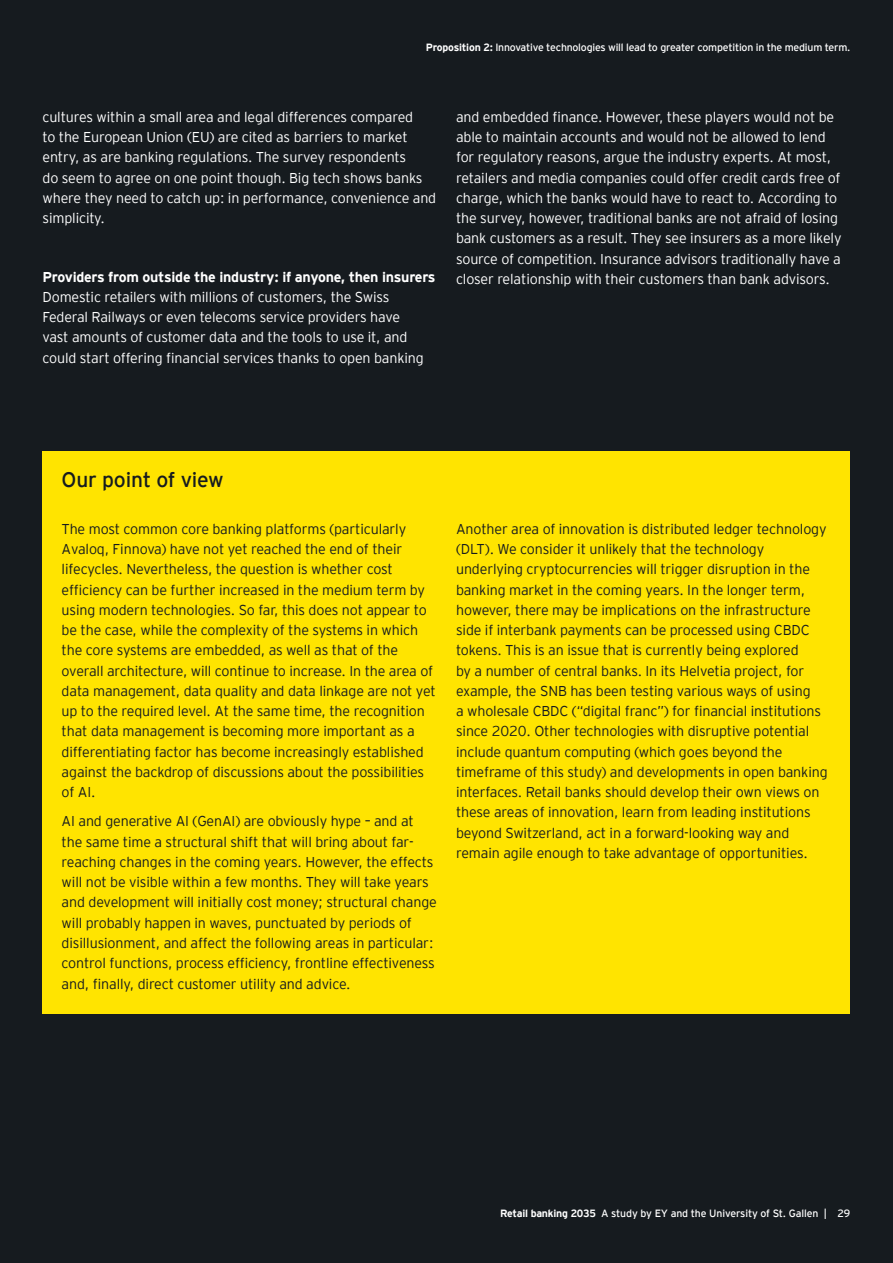
<style>
.page{position:relative;width:893px;height:1263px;background:#161b1f}
.page>*{position:absolute;margin:0;border:0;box-sizing:border-box;transform-origin:0 0}
.t1{font:21px "EY Interstate";letter-spacing:-.01em;color:#161b1f}
.t2{font:300 14.25px/20.2px "EY Interstate";letter-spacing:-.01em;color:#161b1f}
.t3{font:300 14.25px/20.2px "EY Interstate";letter-spacing:-.01em;color:#fff}
.t4{font:700 14.25px "EY Interstate";letter-spacing:-.02em;color:#fff}
.t5{font:10.5px "EY Interstate";letter-spacing:-.02em;color:#fff}
.s1{font-weight:700}
</style>
<div class="page">
<div style="left:43px;top:451px;width:807px;height:563px;background:#ffe400"></div>
<p class="t5" style="left:426px;top:40px;width:426px"><span class="s1">Proposition 2:</span> Innovative technologies will lead to greater competition in the medium term.</p>
<p class="t3" style="left:43px;top:106px;width:395px">cultures within a small area and legal differences compared<br>to the European Union (EU) are cited as barriers to market entry, as are banking regulations. The survey respondents<br>do seem to agree on one point though. Big tech shows banks where they need to catch up: in performance, convenience and simplicity.</p>
<p class="t4" style="left:43px;top:266px;width:394px">Providers from outside the industry: if anyone, then insurers</p>
<p class="t3" style="left:43px;top:286px;width:383px">Domestic retailers with millions of customers, the Swiss Federal Railways or even telecoms service providers have vast amounts of customer data and the tools to use it, and could start offering financial services thanks to open banking</p>
<p class="t3" style="left:456px;top:106px;width:387px">and embedded finance. However, these players would not be able to maintain accounts and would not be allowed to lend for regulatory reasons, argue the industry experts. At most, retailers and media companies could offer credit cards free of charge, which the banks would have to react to. According to the survey, however, traditional banks are not afraid of losing bank customers as a result. They see insurers as a more likely source of competition. Insurance advisors traditionally have a closer relationship with their customers than bank advisors.</p>
<h1 class="t1" style="left:62px;top:464px;width:164px">Our point of view</h1>
<p class="t2" style="left:62px;top:518px;width:376px">The most common core banking platforms (particularly Avaloq, Finnova) have not yet reached the end of their lifecycles. Nevertheless, the question is whether cost efficiency can be further increased in the medium term by using modern technologies. So far, this does not appear to be the case, while the complexity of the systems in which the core systems are embedded, as well as that of the overall architecture, will continue to increase. In the area of data management, data quality and data linkage are not yet up to the required level. At the same time, the recognition that data management is becoming more important as a differentiating factor has become increasingly established against the backdrop of discussions about the possibilities of AI.</p>
<p class="t2" style="left:62px;top:810px;width:377px">AI and generative AI (GenAI) are obviously hype – and at the same time a structural shift that will bring about far&shy;reaching changes in the coming years. However, the effects will not be visible within a few months. They will take years and development will initially cost money; structural change will probably happen in waves, punctuated by periods of disillusionment, and affect the following areas in particular: control functions, process efficiency, frontline effectiveness and, finally, direct customer utility and advice.</p>
<p class="t2" style="left:456px;top:518px;width:373px">Another area of innovation is distributed ledger technology (DLT). We consider it unlikely that the technology underlying cryptocurrencies will trigger disruption in the banking market in the coming years. In the longer term, however, there may be implications on the infrastructure side if interbank payments can be processed using CBDC tokens. This is an issue that is currently being explored<br>by a number of central banks. In its Helvetia project, for example, the SNB has been testing various ways of using<br>a wholesale CBDC (“digital franc”) for financial institutions since 2020. Other technologies with disruptive potential include quantum computing (which goes beyond the timeframe of this study) and developments in open banking interfaces. Retail banks should develop their own views on these areas of innovation, learn from leading institutions beyond Switzerland, act in a forward-looking way and remain agile enough to take advantage of opportunities.</p>
<p class="t5" style="left:500px;top:1206px;width:352px"><span class="s1">Retail banking 2035</span> A study by EY and the University of St. Gallen | 29</p>
</div>
